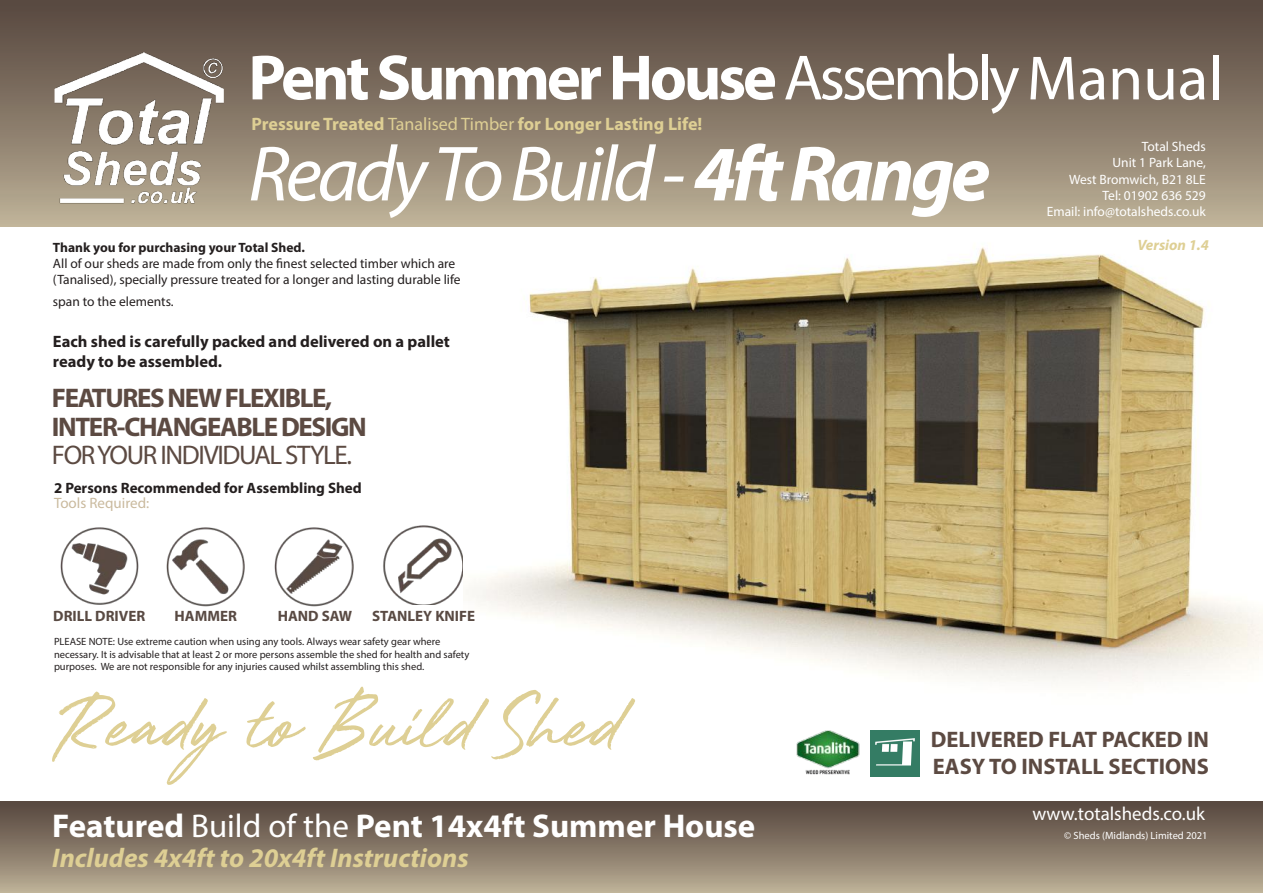
<style>
.page{position:relative;width:1263px;height:893px;background:#fff}
.page>*{position:absolute;margin:0;border:0;box-sizing:border-box;transform-origin:0 0}
.t1{font:italic 79.05px "Myriad Pro";letter-spacing:-.05em;color:#fff}
.t2{font:74.25px "Mighty River";color:#decf94}
.t3{font:700 64.5px "Myriad Pro";letter-spacing:-.05em;color:#fff}
.t4{font:700 33px "Myriad Pro";color:#fff}
.t5{font:700 27px/28.5px "Myriad Pro";letter-spacing:-.05em;color:#5c4a42}
.t6{font:italic 700 27px "Myriad Pro";color:#decf94}
.t7{font:27px "Myriad Pro";letter-spacing:-.05em;color:#5c4a42}
.t8{font:700 22.5px/27px "Myriad Pro";color:#5c4a42}
.t9{font:18.9px "Myriad Pro";color:#fff}
.t10{font:700 18px "Myriad Pro";color:#decf94}
.t11{font:700 16.5px/19.8px "Myriad Pro";color:#241f1f}
.t12{font:700 15px "Myriad Pro";color:#241f1f}
.t13{font:700 15px "Myriad Pro";color:#594a43}
.t14{font:15px "Myriad Pro";color:#caba9e}
.t15{font:italic 700 15px "Myriad Pro";color:#decf94}
.t16{font:13.5px/16.2px "Myriad Pro";color:#241f1f}
.t17{font:13.5px/16.2px "Myriad Pro";color:#fff;text-align:right}
.t18{font:700 13.5px "Myriad Pro";color:#241f1f}
.t19{font:10.5px/12.6px "Myriad Pro";color:#241f1f}
.t20{font:10.5px "Myriad Pro";letter-spacing:-.005em;color:#fff}
.s1{font-weight:400}
.s2{font-weight:400;font-size:63px}
.s3{font-weight:700}
</style>
<div class="page">
<img style="left:383px;top:525px;width:80px;height:80px">
<img style="left:466px;top:247px;width:797px;height:490px">
<div style="left:0;top:0;width:1263px;height:227px;background:linear-gradient(to bottom,#54443c,#bcaf96)"></div>
<div style="left:0;top:801px;width:1263px;height:92px;background:linear-gradient(to bottom,#53433b,#baae94)"></div>
<img style="left:54px;top:53px;width:169px;height:154px">
<img style="left:871px;top:730px;width:48px;height:46px">
<img style="left:60px;top:527px;width:79px;height:78px">
<img style="left:166px;top:527px;width:79px;height:80px">
<img style="left:274px;top:527px;width:80px;height:80px">
<img style="left:792px;top:730px;width:69px;height:45px">
<h3 class="t3" style="left:248px;top:36px;width:976px">Pent Summer House <span class="s1">Assembly</span> <span class="s2">Manual</span></h3>
<h3 class="t10" style="left:252px;top:113px;width:452px">Pressure Treated <span class="s1">Tanalised Timber</span> for Longer Lasting Life!</h3>
<h1 class="t1" style="left:248px;top:125px;width:743px">Ready To Build -<span class="s3">4ft Range</span></h1>
<p class="t17" style="left:1047px;top:138px;width:160px">Total Sheds<br>Unit 1 Park Lane,<br>West Bromwich, B21 8LE<br>Tel: 01902 636 529<br>Email: info@totalsheds.co.uk</p>
<p class="t18" style="left:53px;top:238px;width:253px">Thank you for purchasing your Total Shed.</p>
<h3 class="t15" style="left:1137px;top:235px;width:73px">Version 1.4</h3>
<p class="t16" style="left:53px;top:255px;width:409px">All of our sheds are made from only the finest selected timber which are (Tanalised), specially pressure treated for a longer and lasting durable life</p>
<p class="t16" style="left:53px;top:293px;width:122px">span to the elements.</p>
<h3 class="t11" style="left:53px;top:331px;width:399px">Each shed is carefully packed and delivered on a pallet ready to be assembled.</h3>
<h3 class="t5" style="left:52px;top:383px;width:316px">FEATURES NEW FLEXIBLE,<br>INTER-CHANGEABLE DESIGN</h3>
<h3 class="t7" style="left:52px;top:438px;width:302px">FOR YOUR INDIVIDUAL STYLE.</h3>
<h3 class="t12" style="left:54px;top:478px;width:309px">2 Persons Recommended for Assembling Shed</h3>
<h3 class="t14" style="left:54px;top:494px;width:97px">Tools Required:</h3>
<h3 class="t13" style="left:53px;top:607px;width:94px">DRILL DRIVER</h3>
<h3 class="t13" style="left:175px;top:607px;width:64px">HAMMER</h3>
<h3 class="t13" style="left:278px;top:607px;width:76px">HAND SAW</h3>
<h3 class="t13" style="left:372px;top:607px;width:104px">STANLEY KNIFE</h3>
<p class="t19" style="left:54px;top:635px;width:417px">PLEASE NOTE: Use extreme caution when using any tools. Always wear safety gear where necessary. It is advisable that at least 2 or more persons assemble the shed for health and safety purposes. We are not responsible for any injuries caused whilst assembling this shed.</p>
<h2 class="t2" style="left:61px;top:677px;width:561px">Ready to Build Shed</h2>
<h3 class="t4" style="left:52px;top:804px;width:704px">Featured <span class="s1">Build of the</span> Pent 14x4ft Summer House</h3>
<h3 class="t6" style="left:52px;top:840px;width:418px">Includes 4x4ft to 20x4ft Instructions</h3>
<h3 class="t8" style="left:931px;top:725px;width:280px">DELIVERED FLAT PACKED IN<br>EASY TO INSTALL SECTIONS</h3>
<h3 class="t9" style="left:1032px;top:802px;width:174px">www.totalsheds.co.uk</h3>
<p class="t20" style="left:1064px;top:829px;width:145px">© Sheds (Midlands) Limited 2021</p>
</div>
